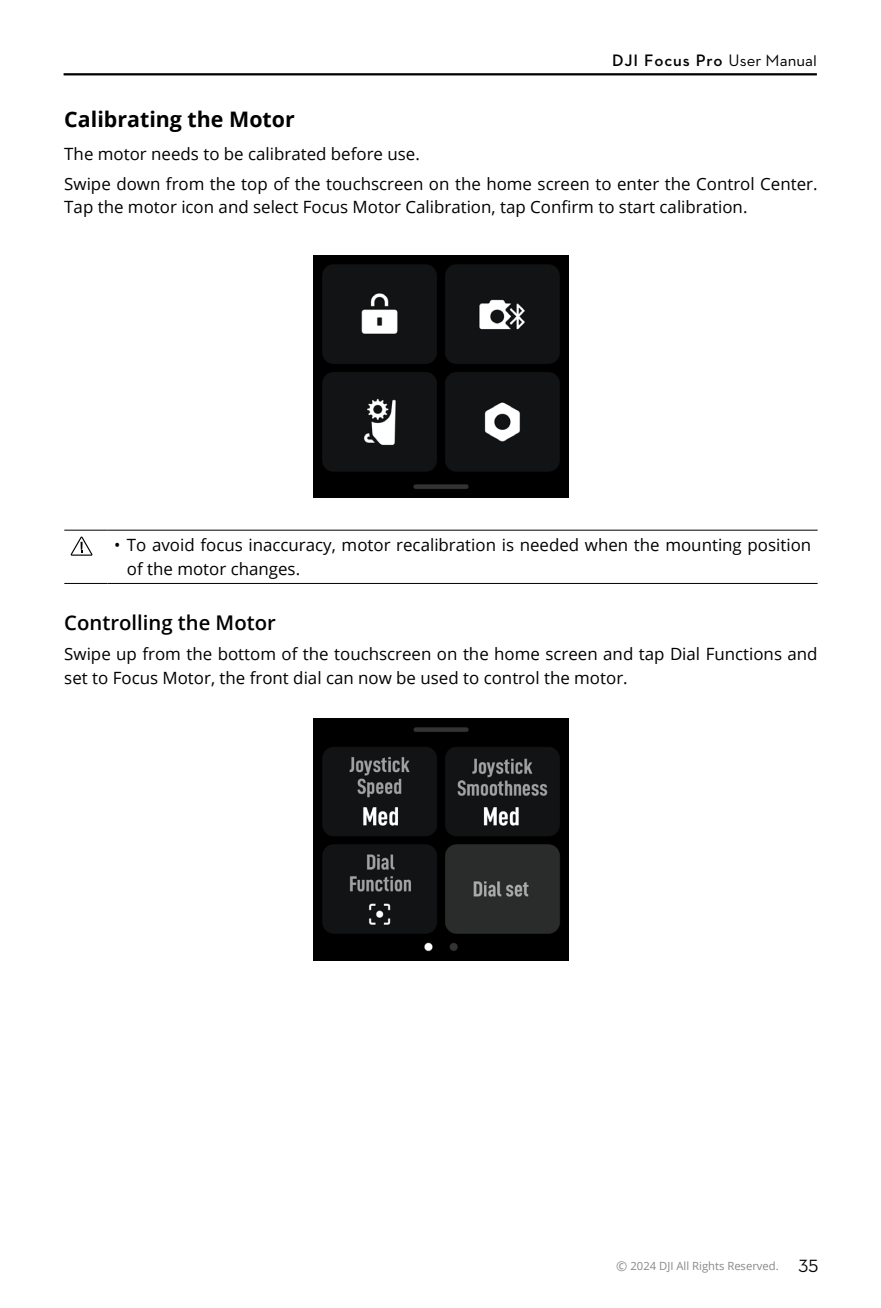
<style>
.page{position:relative;width:881px;height:1308px;background:#fff}
.page>*{position:absolute;margin:0;border:0;box-sizing:border-box;transform-origin:0 0}
._3_三级标题{font:700 21.38px "Open Sans";color:#000}
._4_四级标题{font:600 20.25px "Open Sans";color:#000}
._6_内文{font:16.88px/23.6px "Open Sans";color:#000}
.t1{font:600 16.88px "Dji";letter-spacing:.05em;color:#000}
.t2{font:11.25px "Open Sans";color:#898989}
.s1{font-weight:400}
.s2{font-size:13.5px}
.s3{font-family:"Dji";font-size:18px;color:#000}
</style>
<div class="page">
<hr style="left:64px;top:73px;width:752px;height:2px;background:#000">
<hr style="left:64px;top:530px;width:44px;height:1px;background:#000">
<hr style="left:108px;top:530px;width:709px;height:1px;background:#000">
<hr style="left:64px;top:583px;width:44px;height:1px;background:#000">
<hr style="left:108px;top:583px;width:709px;height:1px;background:#000">
<svg style="left:71px;top:536px;width:21px;height:19px"></svg>
<img style="left:313px;top:255px;width:255px;height:243px">
<img style="left:313px;top:718px;width:255px;height:243px">
<p class="t1" style="left:612px;top:52px;width:206px">DJI Focus Pro <span class="s1">User Manual</span></p>
<p class="_3_三级标题" style="left:64px;top:104px;width:232px">Calibrating the Motor</p>
<p class="_6_内文" style="left:64px;top:141px;width:357px">The motor needs to be calibrated before use.</p>
<p class="_6_内文" style="left:64px;top:171px;width:754px">Swipe down from the top of the touchscreen on the home screen to enter the Control Center.<br>Tap the motor icon and select Focus Motor Calibration, tap Confirm to start calibration.</p>
<p class="_6_内文" style="left:127px;top:532px;width:685px;text-indent:-13px">• To avoid focus inaccuracy, motor recalibration is needed when the mounting position of the motor changes.</p>
<p class="_4_四级标题" style="left:64px;top:608px;width:213px">Controlling the Motor</p>
<p class="_6_内文" style="left:64px;top:642px;width:754px">Swipe up from the bottom of the touchscreen on the home screen and tap Dial Functions and set to Focus Motor, the front dial can now be used to control the motor.</p>
<p class="t2" style="left:616px;top:1258px;width:203px"><span class="s2">©</span> 2024 DJI All Rights Reserved. <span class="s3">35</span></p>
</div>
